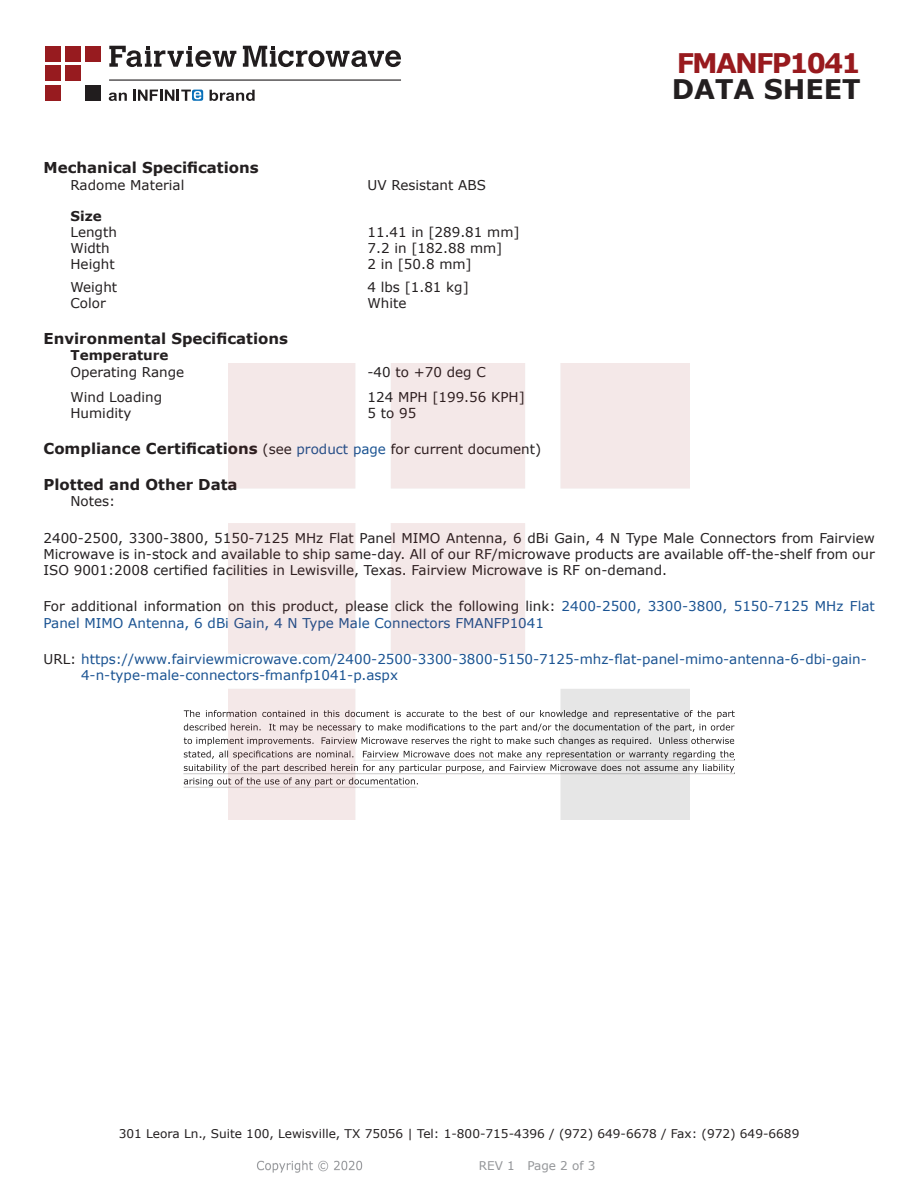
<style>
.page{position:relative;width:918px;height:1188px;background:#fff}
.page>*{position:absolute;margin:0;border:0;box-sizing:border-box;transform-origin:0 0}
.FM{font:700 27px "Verdana";letter-spacing:-.07em;color:#981a1e}
.t1{font:700 27px "Verdana";color:#231f20}
.Head1_for_Compliance{font:700 15px "Verdana";color:#231f20}
.Head1{font:700 15px "Verdana";color:#231f20}
.Web_Description_Para{font:13.5px/16.2px "Verdana";color:#231f20;text-align:justify}
.Specs_Para{font:13.5px "Verdana";color:#231f20}
.Web_Description_Para-2{font:13.5px/16.2px "Verdana";color:#1a5392}
.URL_para{font:13.5px/16.2px "Verdana";color:#1a5392}
.Head2_after_Head1{font:700 13.5px "Verdana";color:#231f20}
.Head2{font:700 13.5px "Verdana";color:#231f20}
.t2{font:12px "Verdana";color:#231f20}
.REV_Info{font:12px "Verdana";color:#939598}
.s1{font-weight:400;font-size:13.5px}
.s2{font-weight:400;font-size:13.5px;color:#1a5392}
.s3{color:#231f20}
</style>
<div class="page">
<svg style="left:184px;top:710px;width:551px;height:76px"></svg>
<hr style="left:363px;top:760px;width:372px;height:1px;background:#231f20">
<hr style="left:183px;top:773px;width:551px;height:1px;background:#231f20">
<hr style="left:184px;top:787px;width:233px;height:1px;background:#231f20">
<img style="left:257px;top:1160px;width:106px;height:13px">
<img style="left:228px;top:364px;width:462px;height:456px">
<div style="left:45px;top:46px;width:16px;height:15px;background:#971b1f"></div>
<div style="left:65px;top:66px;width:16px;height:15px;background:#971b1f"></div>
<div style="left:85px;top:85px;width:16px;height:16px;background:#211d1e"></div>
<div style="left:45px;top:85px;width:16px;height:16px;background:#971b1f"></div>
<div style="left:85px;top:46px;width:16px;height:15px;background:#971b1f"></div>
<div style="left:45px;top:66px;width:16px;height:15px;background:#971b1f"></div>
<div style="left:65px;top:46px;width:16px;height:15px;background:#971b1f"></div>
<svg style="left:109px;top:46px;width:292px;height:21px"></svg>
<svg style="left:192px;top:90px;width:11px;height:11px"></svg>
<svg style="left:133px;top:90px;width:68px;height:11px"></svg>
<svg style="left:210px;top:90px;width:45px;height:11px"></svg>
<svg style="left:109px;top:93px;width:18px;height:8px"></svg>
<hr style="left:109px;top:80px;width:292px;height:1px;background:#211d1e">
<p class="FM" style="left:677px;top:44px;width:186px">FMANFP1041</p>
<p class="t1" style="left:672px;top:70px;width:191px">DATA SHEET</p>
<p class="Head1" style="left:44px;top:157px;width:217px">Mechanical Specifications</p>
<p class="Specs_Para" style="left:70px;top:175px;width:115px">Radome Material</p>
<p class="Specs_Para" style="left:368px;top:175px;width:120px">UV Resistant ABS</p>
<p class="Head2" style="left:70px;top:206px;width:33px">Size</p>
<p class="Specs_Para" style="left:70px;top:223px;width:48px">Length</p>
<p class="Specs_Para" style="left:368px;top:223px;width:154px">11.41 in [289.81 mm]</p>
<p class="Specs_Para" style="left:70px;top:239px;width:41px">Width</p>
<p class="Specs_Para" style="left:368px;top:239px;width:136px">7.2 in [182.88 mm]</p>
<p class="Specs_Para" style="left:70px;top:255px;width:46px">Height</p>
<p class="Specs_Para" style="left:368px;top:255px;width:106px">2 in [50.8 mm]</p>
<p class="Specs_Para" style="left:70px;top:278px;width:48px">Weight</p>
<p class="Specs_Para" style="left:368px;top:278px;width:103px">4 lbs [1.81 kg]</p>
<p class="Specs_Para" style="left:70px;top:294px;width:37px">Color</p>
<p class="Specs_Para" style="left:368px;top:294px;width:40px">White</p>
<p class="Head1" style="left:44px;top:328px;width:246px">Environmental Specifications</p>
<p class="Head2_after_Head1" style="left:70px;top:346px;width:100px">Temperature</p>
<p class="Specs_Para" style="left:70px;top:362px;width:115px">Operating Range</p>
<p class="Specs_Para" style="left:368px;top:362px;width:120px">-40 to +70 deg C</p>
<p class="Specs_Para" style="left:70px;top:388px;width:93px">Wind Loading</p>
<p class="Specs_Para" style="left:368px;top:388px;width:159px">124 MPH [199.56 KPH]</p>
<p class="Specs_Para" style="left:70px;top:404px;width:62px">Humidity</p>
<p class="Specs_Para" style="left:368px;top:404px;width:50px">5 to 95</p>
<p class="Head1_for_Compliance" style="left:44px;top:438px;width:499px">Compliance Certifications <span class="s1">(see</span> <span class="s2">product page</span> <span class="s1">for current document)</span></p>
<p class="Head1_for_Compliance" style="left:44px;top:474px;width:196px">Plotted and Other Data</p>
<p class="Specs_Para" style="left:70px;top:492px;width:46px">Notes:</p>
<p class="Web_Description_Para" style="left:44px;top:529px;width:833px">2400-2500, 3300-3800, 5150-7125 MHz Flat Panel MIMO Antenna, 6 dBi Gain, 4 N Type Male Connectors from Fairview Microwave is in-stock and available to ship same-day. All of our RF/microwave products are available off-the-shelf from our ISO 9001:2008 certified facilities in Lewisville, Texas. Fairview Microwave is RF on-demand.</p>
<p class="Web_Description_Para-2" style="left:44px;top:598px;width:833px"><span class="s3">For additional information on this product, please click the following link:</span> 2400-2500, 3300-3800, 5150-7125 MHz Flat<br>Panel MIMO Antenna, 6 dBi Gain, 4 N Type Male Connectors FMANFP1041</p>
<p class="URL_para" style="left:81px;top:651px;width:787px;text-indent:-38px"><span class="s3">URL:</span> https://www.fairviewmicrowave.com/2400-2500-3300-3800-5150-7125-mhz-flat-panel-mimo-antenna-6-dbi-gain-<br>4-n-type-male-connectors-fmanfp1041-p.aspx</p>
<p class="t2" style="left:119px;top:1125px;width:682px">301 Leora Ln., Suite 100, Lewisville, TX 75056 | Tel: 1-800-715-4396 / (972) 649-6678 / Fax: (972) 649-6689</p>
<p class="REV_Info" style="left:479px;top:1157px;width:118px">REV 1 Page 2 of 3</p>
</div>
